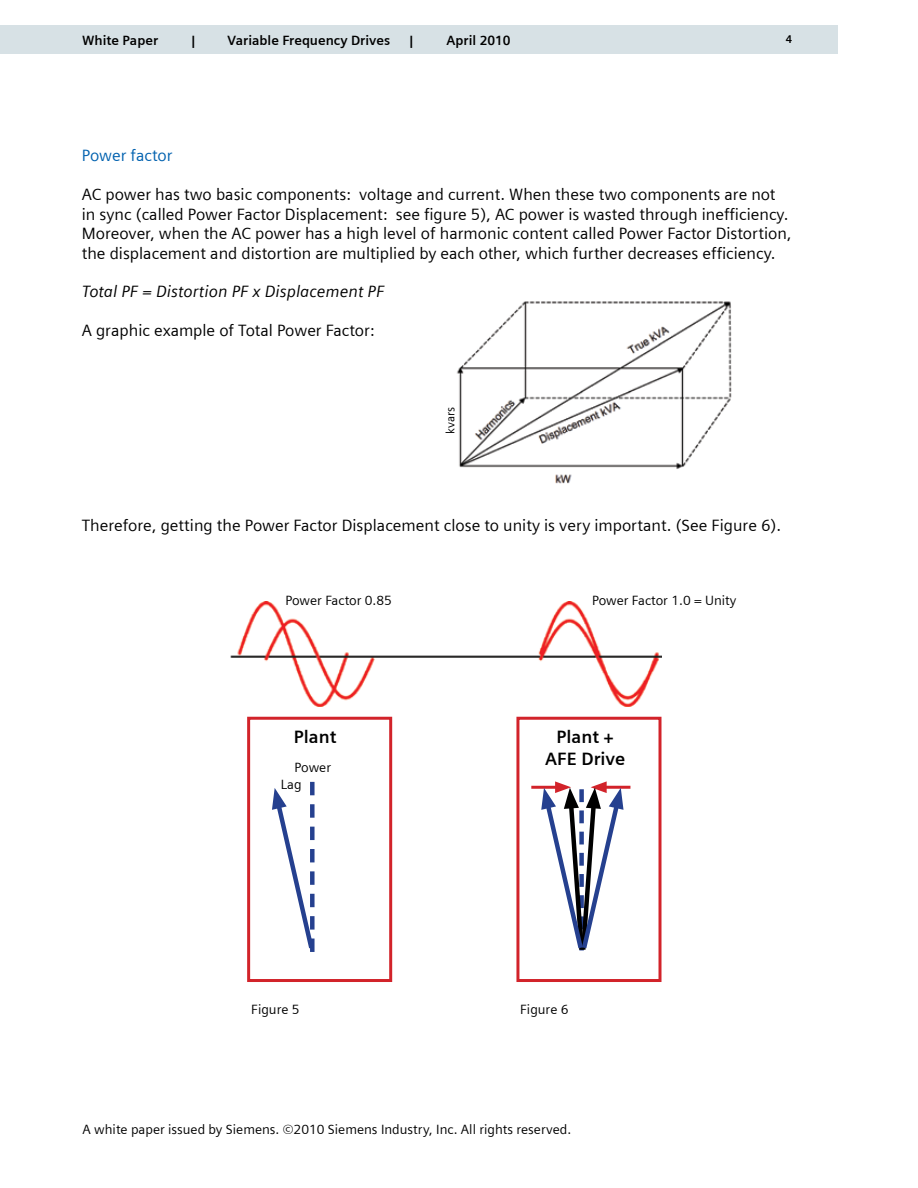
<style>
.page{position:relative;width:918px;height:1188px;background:#fff}
.page>*{position:absolute;margin:0;border:0;box-sizing:border-box;transform-origin:0 0}
.t1{font:700 18px/21.5px "Siemens Sans";color:#000;text-align:center}
.t2{font:16.5px/19.5px "Siemens Sans";color:#000}
.t3{font:italic 16.5px "Siemens Sans";color:#000}
.t4{font:16.5px "Siemens Sans";color:#0061af}
.t5{font:13.5px "Siemens Sans";color:#000}
.t6{font:700 13.5px "Siemens Sans";color:#000}
.t7{font:12px "Siemens Sans";color:#000}
.t8{font:700 11.25px "Siemens Sans";color:#000}
</style>
<div class="page">
<div style="left:0;top:26px;width:838px;height:28px;background:#d7e1e5"></div>
<img style="left:231px;top:601px;width:431px;height:105px">
<div style="left:247px;top:717px;width:145px;height:265px;border:3px solid #d2232a"></div>
<svg style="left:272px;top:782px;width:43px;height:170px"></svg>
<div style="left:516px;top:717px;width:146px;height:265px;border:3px solid #d2232a"></div>
<hr style="left:531px;top:786px;width:30px;height:3px;background:#d2232a">
<hr style="left:601px;top:786px;width:29px;height:3px;background:#d2232a">
<svg style="left:541px;top:781px;width:83px;height:170px"></svg>
<img style="left:456px;top:301px;width:276px;height:183px">
<p class="t6" style="left:82px;top:33px;width:78px">White Paper</p>
<p class="t6" style="left:192px;top:33px;width:5px">|</p>
<p class="t6" style="left:228px;top:33px;width:164px">Variable Frequency Drives</p>
<p class="t6" style="left:409px;top:33px;width:5px">|</p>
<p class="t6" style="left:447px;top:33px;width:66px">April 2010</p>
<p class="t8" style="left:786px;top:33px;width:8px">4</p>
<p class="t4" style="left:82px;top:147px;width:92px">Power factor</p>
<p class="t2" style="left:82px;top:185px;width:711px">AC power has two basic components: voltage and current. When these two components are not in sync (called Power Factor Displacement: see figure 5), AC power is wasted through inefficiency.<br>Moreover, when the AC power has a high level of harmonic content called Power Factor Distortion, the displacement and distortion are multiplied by each other, which further decreases efficiency.</p>
<p class="t3" style="left:82px;top:282px;width:304px">Total PF = Distortion PF x Displacement PF</p>
<p class="t2" style="left:82px;top:321px;width:294px">A graphic example of Total Power Factor:</p>
<p class="t7" style="left:444px;top:434px;width:29px;rotate:-90deg">kvars</p>
<p class="t2" style="left:82px;top:515px;width:701px">Therefore, getting the Power Factor Displacement close to unity is very important. (See Figure 6).</p>
<p class="t5" style="left:285px;top:592px;width:108px">Power Factor 0.85</p>
<p class="t5" style="left:592px;top:592px;width:146px">Power Factor 1.0 = Unity</p>
<p class="t1" style="left:294px;top:727px;width:44px">Plant</p>
<p class="t5" style="left:281px;top:777px;width:22px">Lag</p>
<p class="t5" style="left:295px;top:759px;width:38px">Power</p>
<p class="t1" style="left:545px;top:727px;width:82px">Plant +<br>AFE Drive</p>
<p class="t5" style="left:251px;top:1002px;width:50px">Figure 5</p>
<p class="t5" style="left:520px;top:1002px;width:50px">Figure 6</p>
<p class="t5" style="left:82px;top:1122px;width:490px">A white paper issued by Siemens. ©2010 Siemens Industry, Inc. All rights reserved.</p>
</div>
